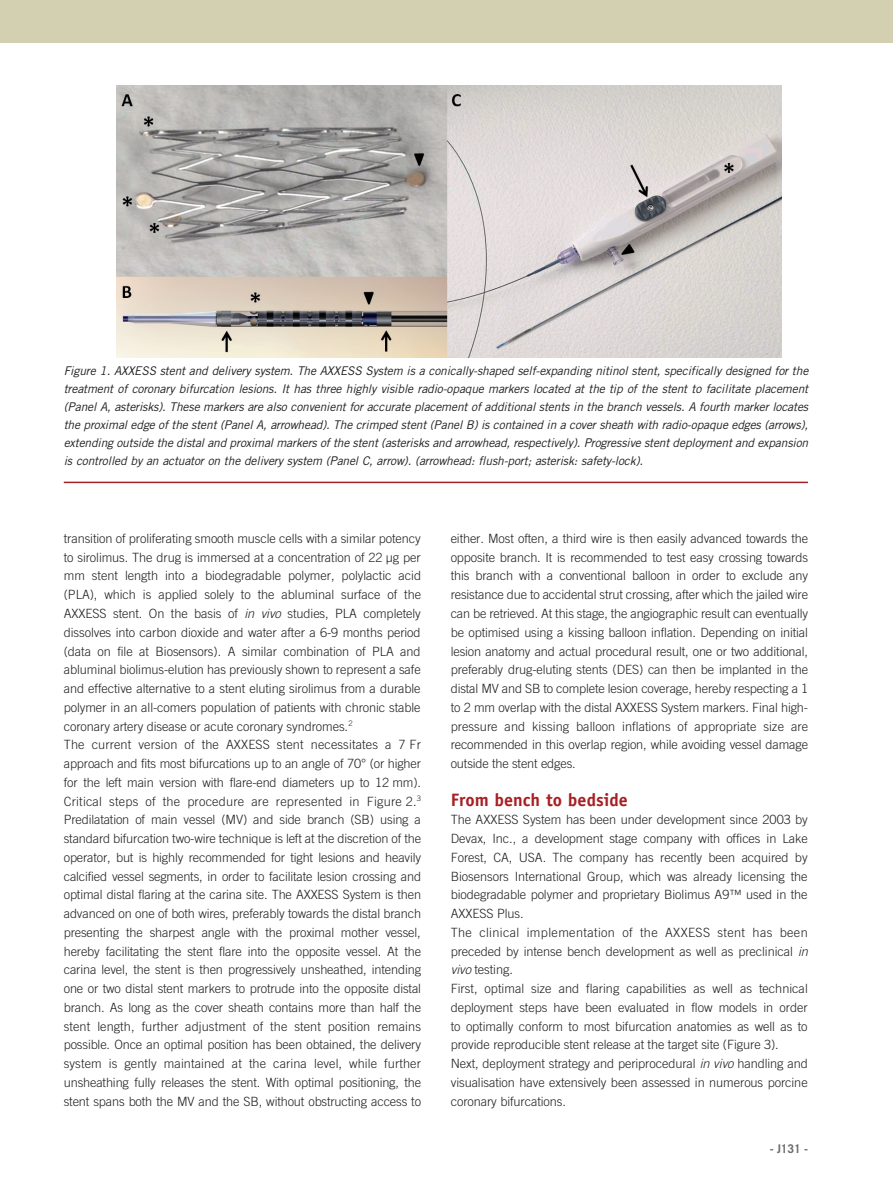
<style>
.page{position:relative;width:893px;height:1191px;background:#fff}
.page>*{position:absolute;margin:0;border:0;box-sizing:border-box;transform-origin:0 0}
.t1{font:700 18px "Officina Sans Std";color:#a72023}
.t2{font:300 12.75px/18.8px "Trade Gothic LT Std";letter-spacing:-.005em;color:#231f20}
.t3{font:italic 12px/18px "Trade Gothic LT Std";letter-spacing:-.01em;color:#231f20;text-align:justify}
.t4{font:700 12px "Trade Gothic LT Std";color:#6c6d70}
.s1{font-style:italic}
</style>
<div class="page">
<div style="left:0;top:0;width:893px;height:43px;background:#d3d0b2"></div>
<hr style="left:64px;top:481px;width:744px;height:2px;background:#a72023">
<img style="left:116px;top:85px;width:665px;height:272px">
<p class="t3" style="left:64px;top:362px;width:746px">Figure 1. AXXESS stent and delivery system. The AXXESS System is a conically-shaped self-expanding nitinol stent, specifically designed for the treatment of coronary bifurcation lesions. It has three highly visible radio-opaque markers located at the tip of the stent to facilitate placement (Panel A, asterisks). These markers are also convenient for accurate placement of additional stents in the branch vessels. A fourth marker locates the proximal edge of the stent (Panel A, arrowhead). The crimped stent (Panel B) is contained in a cover sheath with radio-opaque edges (arrows), extending outside the distal and proximal markers of the stent (asterisks and arrowhead, respectively). Progressive stent deployment and expansion is controlled by an actuator on the delivery system (Panel C, arrow). (arrowhead: flush-port; asterisk: safety-lock).</p>
<p class="t2" style="left:64px;top:530px;width:359px">transition of proliferating smooth muscle cells with a similar potency to sirolimus. The drug is immersed at a concentration of 22 µg per mm stent length into a biodegradable polymer, polylactic acid (PLA), which is applied solely to the abluminal surface of the AXXESS stent. On the basis of <span class="s1">in vivo</span> studies, PLA completely dissolves into carbon dioxide and water after a 6-9 months period (data on file at Biosensors). A similar combination of PLA and abluminal biolimus-elution has previously shown to represent a safe and effective alternative to a stent eluting sirolimus from a durable polymer in an all-comers population of patients with chronic stable coronary artery disease or acute coronary syndromes.<sup>2<br></sup>The current version of the AXXESS stent necessitates a 7 Fr approach and fits most bifurcations up to an angle of 70° (or higher for the left main version with flare-end diameters up to 12 mm).<br>Critical steps of the procedure are represented in Figure 2.<sup>3<br></sup>Predilatation of main vessel (MV) and side branch (SB) using a standard bifurcation two-wire technique is left at the discretion of the operator, but is highly recommended for tight lesions and heavily calcified vessel segments, in order to facilitate lesion crossing and optimal distal flaring at the carina site. The AXXESS System is then advanced on one of both wires, preferably towards the distal branch presenting the sharpest angle with the proximal mother vessel, hereby facilitating the stent flare into the opposite vessel. At the carina level, the stent is then progressively unsheathed, intending one or two distal stent markers to protrude into the opposite distal branch. As long as the cover sheath contains more than half the stent length, further adjustment of the stent position remains possible. Once an optimal position has been obtained, the delivery system is gently maintained at the carina level, while further unsheathing fully releases the stent. With optimal positioning, the stent spans both the MV and the SB, without obstructing access to</p>
<p class="t2" style="left:451px;top:530px;width:359px;text-align:justify">either. Most often, a third wire is then easily advanced towards the opposite branch. It is recommended to test easy crossing towards this branch with a conventional balloon in order to exclude any resistance due to accidental strut crossing, after which the jailed wire can be retrieved. At this stage, the angiographic result can eventually be optimised using a kissing balloon inflation. Depending on initial lesion anatomy and actual procedural result, one or two additional, preferably drug-eluting stents (DES) can then be implanted in the distal MV and SB to complete lesion coverage, hereby respecting a 1 to 2 mm overlap with the distal AXXESS System markers. Final high&shy;pressure and kissing balloon inflations of appropriate size are recommended in this overlap region, while avoiding vessel damage outside the stent edges.</p>
<h1 class="t1" style="left:451px;top:792px;width:178px">From bench to bedside</h1>
<p class="t2" style="left:451px;top:811px;width:359px">The AXXESS System has been under development since 2003 by Devax, Inc., a development stage company with offices in Lake Forest, CA, USA. The company has recently been acquired by Biosensors International Group, which was already licensing the biodegradable polymer and proprietary Biolimus A9™ used in the AXXESS Plus.<br>The clinical implementation of the AXXESS stent has been preceded by intense bench development as well as preclinical <span class="s1">in vivo</span> testing.<br>First, optimal size and flaring capabilities as well as technical deployment steps have been evaluated in flow models in order to optimally conform to most bifurcation anatomies as well as to provide reproducible stent release at the target site (Figure 3).<br>Next, deployment strategy and periprocedural <span class="s1">in vivo</span> handling and visualisation have extensively been assessed in numerous porcine coronary bifurcations.</p>
<p class="t4" style="left:770px;top:1143px;width:40px">- J131 -</p>
</div>
